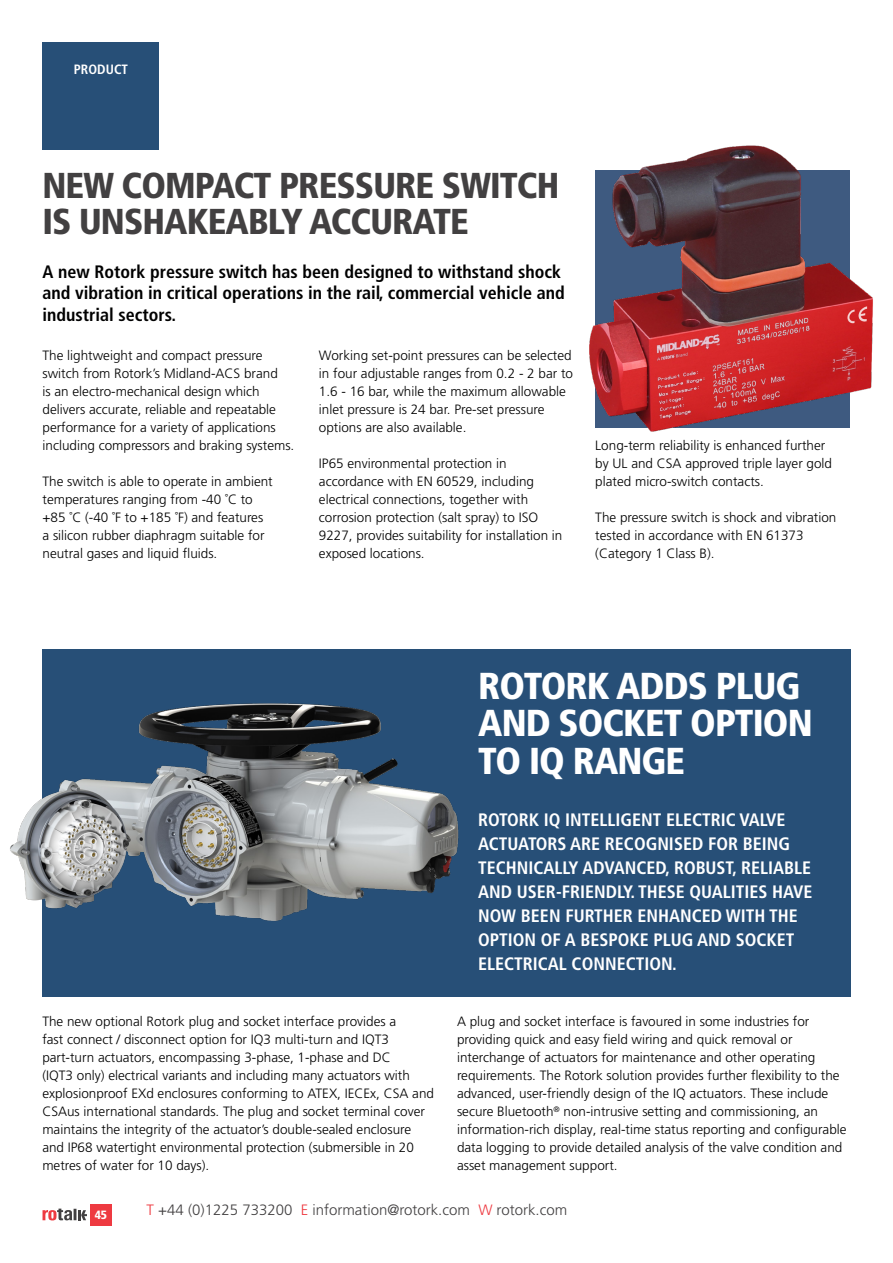
<style>
.page{position:relative;width:893px;height:1263px;background:#fff}
.page>*{position:absolute;margin:0;border:0;box-sizing:border-box;transform-origin:0 0}
.article_heading{font:900 condensed 37.5px/37.5px "Frutiger LT Pro";letter-spacing:-.025em;color:#fff}
.article_heading-2{font:900 condensed 36px/36px "Frutiger LT Pro";letter-spacing:-.025em;color:#424041}
.sub-head_or_pullquot{font:700 condensed 18px/24px "Frutiger LT Pro";color:#fff}
.sub-head_or_pullquot-2{font:700 condensed 18px/21.6px "Frutiger LT Pro";color:#000001}
.Index_headings{font:300 15px "Frutiger LT Pro";color:#424041}
.Body_serif_on_white{font:300 13.5px/18px "Frutiger LT Pro";color:#000001}
.Section_tab{font:700 condensed 13.5px "Frutiger LT Pro";color:#fff}
.t1{font:900 condensed 12px "Frutiger LT Pro";color:#fff}
.s1{color:#ee3a41}
</style>
<div class="page">
<svg style="left:43px;top:1208px;width:44px;height:12px"></svg>
<div style="left:90px;top:1204px;width:22px;height:21px;background:#ee3a41"></div>
<img style="left:589px;top:145px;width:284px;height:287px">
<div style="left:43px;top:43px;width:116px;height:107px;background:#274f77"></div>
<div style="left:42px;top:649px;width:425px;height:348px;background:#274f77"></div>
<div style="left:457px;top:649px;width:393px;height:155px;background:#274f77"></div>
<div style="left:457px;top:791px;width:393px;height:206px;background:#274f77"></div>
<img style="left:10px;top:703px;width:449px;height:218px">
<p class="Section_tab" style="left:74px;top:61px;width:56px">PRODUCT</p>
<p class="article_heading-2" style="left:43px;top:167px;width:518px">NEW COMPACT PRESSURE SWITCH<br>IS UNSHAKEABLY ACCURATE</p>
<p class="sub-head_or_pullquot-2" style="left:43px;top:261px;width:524px">A new Rotork pressure switch has been designed to withstand shock and vibration in critical operations in the rail, commercial vehicle and industrial sectors.</p>
<p class="Body_serif_on_white" style="left:43px;top:346px;width:253px">The lightweight and compact pressure switch from Rotork’s Midland-ACS brand<br>is an electro-mechanical design which delivers accurate, reliable and repeatable performance for a variety of applications including compressors and braking systems.</p>
<p class="Body_serif_on_white" style="left:43px;top:472px;width:232px">The switch is able to operate in ambient temperatures ranging from -40 ˚C to +85 ˚C (-40 ˚F to +185 ˚F) and features a silicon rubber diaphragm suitable for neutral gases and liquid fluids.</p>
<p class="Body_serif_on_white" style="left:319px;top:346px;width:256px">Working set-point pressures can be selected in four adjustable ranges from 0.2 - 2 bar to 1.6 - 16 bar, while the maximum allowable inlet pressure is 24 bar. Pre-set pressure options are also available.</p>
<p class="Body_serif_on_white" style="left:319px;top:454px;width:245px">IP65 environmental protection in accordance with EN 60529, including electrical connections, together with corrosion protection (salt spray) to ISO 9227, provides suitability for installation in exposed locations.</p>
<p class="Body_serif_on_white" style="left:595px;top:436px;width:238px">Long-term reliability is enhanced further by UL and CSA approved triple layer gold plated micro-switch contacts.</p>
<p class="Body_serif_on_white" style="left:595px;top:508px;width:243px">The pressure switch is shock and vibration tested in accordance with EN 61373 (Category 1 Class B).</p>
<p class="article_heading" style="left:478px;top:667px;width:336px">ROTORK ADDS PLUG<br>AND SOCKET OPTION<br>TO IQ RANGE</p>
<p class="sub-head_or_pullquot" style="left:478px;top:808px;width:336px">ROTORK IQ INTELLIGENT ELECTRIC VALVE ACTUATORS ARE RECOGNISED FOR BEING TECHNICALLY ADVANCED, ROBUST, RELIABLE AND USER-FRIENDLY. THESE QUALITIES HAVE NOW BEEN FURTHER ENHANCED WITH THE OPTION OF A BESPOKE PLUG AND SOCKET ELECTRICAL CONNECTION.</p>
<p class="Body_serif_on_white" style="left:42px;top:1012px;width:393px">The new optional Rotork plug and socket interface provides a<br>fast connect / disconnect option for IQ3 multi-turn and IQT3 part-turn actuators, encompassing 3-phase, 1-phase and DC<br>(IQT3 only) electrical variants and including many actuators with explosionproof EXd enclosures conforming to ATEX, IECEx, CSA and CSAus international standards. The plug and socket terminal cover maintains the integrity of the actuator’s double-sealed enclosure and IP68 watertight environmental protection (submersible in 20 metres of water for 10 days).</p>
<p class="Body_serif_on_white" style="left:457px;top:1012px;width:391px">A plug and socket interface is favoured in some industries for providing quick and easy field wiring and quick removal or interchange of actuators for maintenance and other operating requirements. The Rotork solution provides further flexibility to the advanced, user-friendly design of the IQ actuators. These include secure Bluetooth<sup>®</sup> non-intrusive setting and commissioning, an information-rich display, real-time status reporting and configurable data logging to provide detailed analysis of the valve condition and asset management support.</p>
<p class="t1" style="left:95px;top:1208px;width:14px">45</p>
<p class="Index_headings" style="left:147px;top:1201px;width:422px"><span class="s1">T</span> +44 (0)1225 733200 <span class="s1">E</span> information@rotork.com <span class="s1">W</span> rotork.com</p>
</div>
